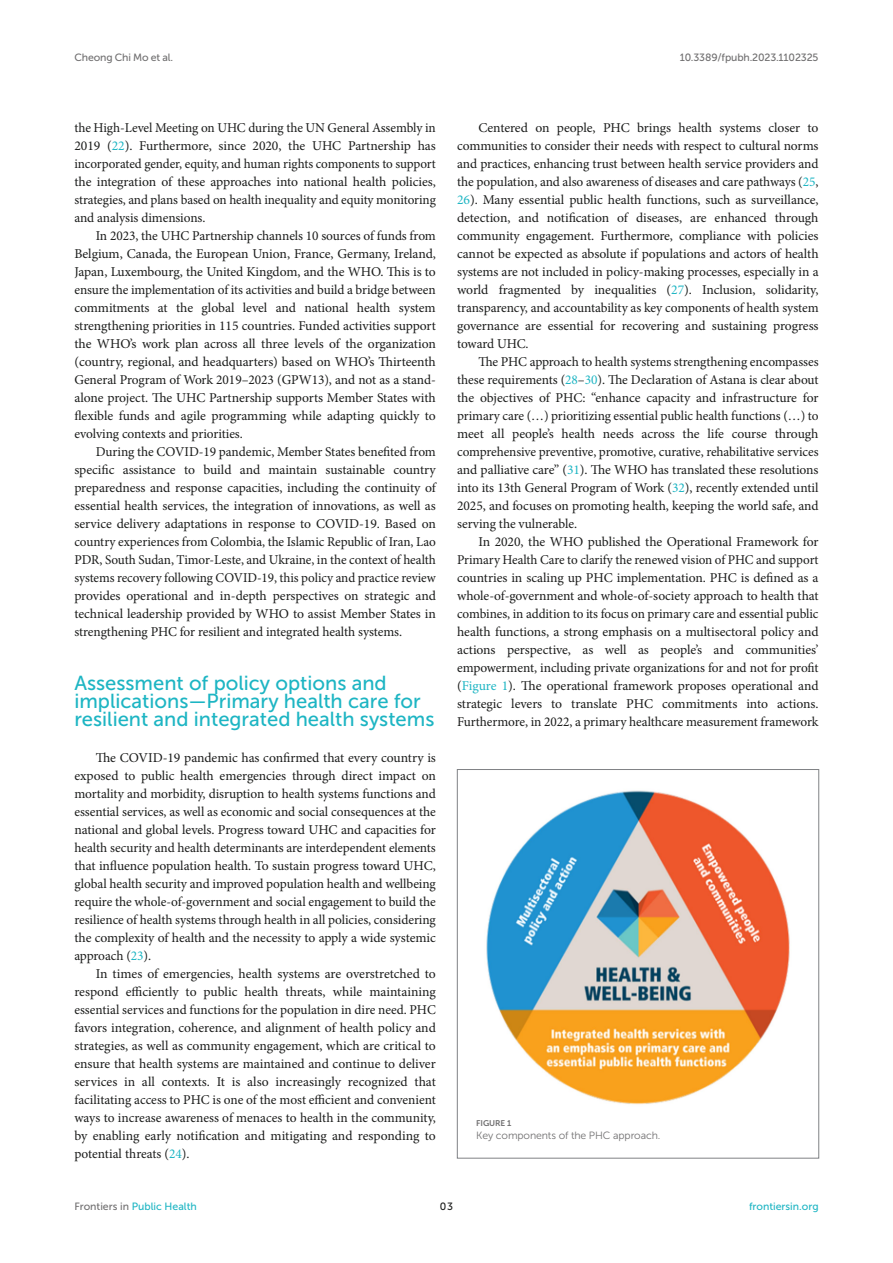
<style>
.page{position:relative;width:893px;height:1263px;background:#fff}
.page>*{position:absolute;margin:0;border:0;box-sizing:border-box;transform-origin:0 0}
.HEAD_1{font:20.25px/18px "Museo Sans 500";color:#1db5c3}
.TEXT{font:13.5px/18px "Minion Pro";letter-spacing:-.005em;color:#1b1c1b;text-align:justify}
.TEXT_FLUSH{font:13.5px/18px "Minion Pro";letter-spacing:-.005em;color:#1b1c1b;text-align:justify}
.t1{font:10.5px "Museo Sans 500";letter-spacing:-.015em;color:#706f70}
.t2{font:10.5px "Museo Sans 500";color:#1db5c3}
.FIG_LEG{font:10.5px "Museo Sans 300";letter-spacing:-.01em;color:#706f70}
.t3{font:10.5px "Museo Sans 500";color:#1b1c1b}
.FIG_HD{font:8.25px "Museo Sans 700";letter-spacing:-.01em;color:#706f70}
.s1{color:#1db5c3}
.s2{color:#706f70}
</style>
<div class="page">
<img style="left:486px;top:790px;width:304px;height:315px">
<div style="left:457px;top:769px;width:362px;height:389px;border:1px solid #808285"></div>
<p class="t1" style="left:74px;top:51px;width:100px">Cheong Chi Mo et al.</p>
<p class="t1" style="left:680px;top:51px;width:140px">10.3389/fpubh.2023.1102325</p>
<p class="TEXT" style="left:74px;top:119px;width:363px">the High-Level Meeting on UHC during the UN General Assembly in 2019 (<span class="s1">22</span>). Furthermore, since 2020, the UHC Partnership has incorporated gender, equity, and human rights components to support the integration of these approaches into national health policies, strategies, and plans based on health inequality and equity monitoring and analysis dimensions.</p>
<p class="TEXT" style="left:74px;top:227px;width:363px;text-indent:21px">In 2023, the UHC Partnership channels 10 sources of funds from Belgium, Canada, the European Union, France, Germany, Ireland, Japan, Luxembourg, the United Kingdom, and the WHO. This is to ensure the implementation of its activities and build a bridge between commitments at the global level and national health system strengthening priorities in 115 countries. Funded activities support the WHO’s work plan across all three levels of the organization (country, regional, and headquarters) based on WHO’s Thirteenth General Program of Work 2019–2023 (GPW13), and not as a stand&shy;alone project. The UHC Partnership supports Member States with flexible funds and agile programming while adapting quickly to evolving contexts and priorities.</p>
<p class="TEXT" style="left:74px;top:443px;width:363px;text-indent:21px">During the COVID-19 pandemic, Member States benefited from specific assistance to build and maintain sustainable country preparedness and response capacities, including the continuity of essential health services, the integration of innovations, as well as service delivery adaptations in response to COVID-19. Based on country experiences from Colombia, the Islamic Republic of Iran, Lao PDR, South Sudan, Timor-Leste, and Ukraine, in the context of health systems recovery following COVID-19, this policy and practice review provides operational and in-depth perspectives on strategic and technical leadership provided by WHO to assist Member States in strengthening PHC for resilient and integrated health systems.</p>
<p class="HEAD_1" style="left:74px;top:674px;width:362px">Assessment of policy options and implications—Primary health care for resilient and integrated health systems</p>
<p class="TEXT_FLUSH" style="left:74px;top:749px;width:363px;text-indent:21px">The COVID-19 pandemic has confirmed that every country is exposed to public health emergencies through direct impact on mortality and morbidity, disruption to health systems functions and essential services, as well as economic and social consequences at the national and global levels. Progress toward UHC and capacities for health security and health determinants are interdependent elements that influence population health. To sustain progress toward UHC, global health security and improved population health and wellbeing require the whole-of-government and social engagement to build the resilience of health systems through health in all policies, considering the complexity of health and the necessity to apply a wide systemic approach (<span class="s1">23</span>).</p>
<p class="TEXT" style="left:74px;top:965px;width:363px;text-indent:21px">In times of emergencies, health systems are overstretched to respond efficiently to public health threats, while maintaining essential services and functions for the population in dire need. PHC favors integration, coherence, and alignment of health policy and strategies, as well as community engagement, which are critical to ensure that health systems are maintained and continue to deliver services in all contexts. It is also increasingly recognized that facilitating access to PHC is one of the most efficient and convenient ways to increase awareness of menaces to health in the community, by enabling early notification and mitigating and responding to potential threats (<span class="s1">24</span>).</p>
<p class="TEXT" style="left:457px;top:119px;width:363px;text-indent:21px">Centered on people, PHC brings health systems closer to communities to consider their needs with respect to cultural norms and practices, enhancing trust between health service providers and the population, and also awareness of diseases and care pathways (<span class="s1">25</span>, <span class="s1">26</span>). Many essential public health functions, such as surveillance, detection, and notification of diseases, are enhanced through community engagement. Furthermore, compliance with policies cannot be expected as absolute if populations and actors of health systems are not included in policy-making processes, especially in a world fragmented by inequalities (<span class="s1">27</span>). Inclusion, solidarity, transparency, and accountability as key components of health system governance are essential for recovering and sustaining progress toward UHC.</p>
<p class="TEXT" style="left:457px;top:353px;width:363px;text-indent:21px">The PHC approach to health systems strengthening encompasses these requirements (<span class="s1">28</span>–<span class="s1">30</span>). The Declaration of Astana is clear about the objectives of PHC: “enhance capacity and infrastructure for primary care (…) prioritizing essential public health functions (…) to meet all people’s health needs across the life course through comprehensive preventive, promotive, curative, rehabilitative services and palliative care” (<span class="s1">31</span>). The WHO has translated these resolutions into its 13th General Program of Work (<span class="s1">32</span>), recently extended until 2025, and focuses on promoting health, keeping the world safe, and serving the vulnerable.</p>
<p class="TEXT" style="left:457px;top:533px;width:363px;text-indent:21px">In 2020, the WHO published the Operational Framework for Primary Health Care to clarify the renewed vision of PHC and support countries in scaling up PHC implementation. PHC is defined as a whole-of-government and whole-of-society approach to health that combines, in addition to its focus on primary care and essential public health functions, a strong emphasis on a multisectoral policy and actions perspective, as well as people’s and communities’ empowerment, including private organizations for and not for profit (<span class="s1">Figure 1</span>). The operational framework proposes operational and strategic levers to translate PHC commitments into actions.<br>Furthermore, in 2022, a primary healthcare measurement framework</p>
<p class="FIG_HD" style="left:476px;top:1118px;width:37px">FIGURE 1</p>
<p class="FIG_LEG" style="left:476px;top:1130px;width:186px">Key components of the PHC approach.</p>
<p class="t2" style="left:74px;top:1200px;width:124px"><span class="s2">Frontiers in</span> Public Health</p>
<p class="t3" style="left:440px;top:1200px;width:15px">03</p>
<p class="t2" style="left:749px;top:1200px;width:71px">frontiersin.org</p>
</div>
